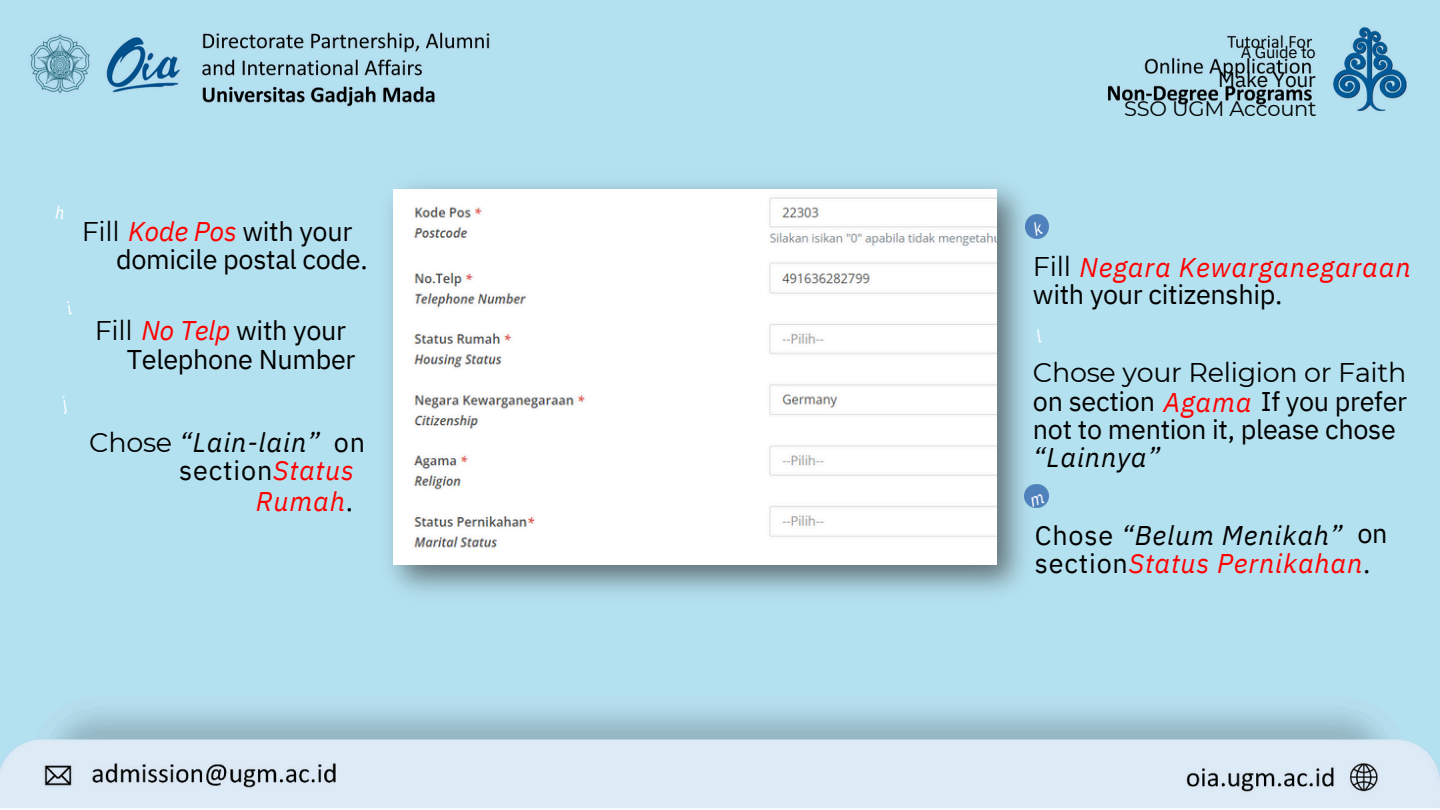
<style>
.page{position:relative;width:1440px;height:810px;background:#fff}
.page>*{position:absolute;margin:0;border:0;box-sizing:border-box;transform-origin:0 0}
.t1{font:27px "IBM Plex Sans";letter-spacing:-.01em;color:#000}
.t2{font:italic 27px "IBM Plex Sans";letter-spacing:.03em;color:#f00}
.t3{font:italic 27px "IBM Plex Sans";letter-spacing:.03em;color:#000}
.t4{font:27px "Montserrat";letter-spacing:-.01em;color:#000}
.t5{font:27px "IBM Plex Sans";letter-spacing:.03em;color:#000}
.t6{font:21px "Montserrat";letter-spacing:-.01em;color:#000}
.t7{font:21px "IBM Plex Sans";letter-spacing:-.01em;color:#000}
.t8{font:italic 18px "IBM Plex Sans Cond";color:#fff}
.t9{font:16.5px "IBM Plex Sans";letter-spacing:-.01em;color:#000}
.s1{font-family:"Montserrat"}
.s2{font-style:italic;color:#f00}
.s3{font-family:"Montserrat";font-style:normal}
.s4{font-style:normal}
.s5{font-style:normal;color:#000}
.s6{font-family:"Montserrat";font-style:normal;color:#000}
</style>
<div class="page">
<img style="left:0;top:0;width:1440px;height:808px">
<img style="left:1042px;top:215px;width:7px;height:23px">
<img style="left:370px;top:166px;width:672px;height:445px">
<img style="left:393px;top:189px;width:603px;height:376px">
<img style="left:1025px;top:484px;width:23px;height:24px">
<svg style="left:58px;top:396px;width:12px;height:18px"></svg>
<svg style="left:65px;top:301px;width:8px;height:14px"></svg>
<svg style="left:1030px;top:493px;width:14px;height:14px"></svg>
<svg style="left:1032px;top:220px;width:12px;height:16px"></svg>
<svg style="left:1035px;top:329px;width:8px;height:14px"></svg>
<h1 class="t8" style="left:55px;top:201px;width:11px">h</h1>
<p class="t1" style="left:82px;top:213px;width:272px"><span class="s1">Fill</span> <span class="s2">Kode Pos</span> with your</p>
<h1 class="t1" style="left:116px;top:241px;width:253px">domicile postal code.</h1>
<p class="t1" style="left:95px;top:313px;width:253px"><span class="s1">Fill</span> <span class="s2">No Telp</span> with your</p>
<h1 class="t1" style="left:127px;top:341px;width:230px">Telephone Number</h1>
<p class="t3" style="left:89px;top:425px;width:277px"><span class="s3">Chose</span> “Lain-lain” <span class="s4">on</span></p>
<p class="t5" style="left:179px;top:453px;width:176px">section<span class="s2">Status</span></p>
<p class="t2" style="left:256px;top:483px;width:99px">Rumah<span class="s5">.</span></p>
<p class="t9" style="left:1241px;top:42px;width:77px">A Guide to</p>
<p class="t7" style="left:1218px;top:65px;width:99px">Make Your</p>
<p class="t6" style="left:1124px;top:96px;width:194px">SSO UGM Account</p>
<p class="t2" style="left:1033px;top:249px;width:379px"><span class="s6">Fill</span> Negara Kewarganegaraan</p>
<h1 class="t1" style="left:1033px;top:276px;width:251px">with your citizenship.</h1>
<p class="t4" style="left:1033px;top:356px;width:375px">Chose your Religion or Faith</p>
<p class="t1" style="left:1033px;top:383px;width:376px">on section <span class="s2">Agama</span> If you prefer</p>
<p class="t3" style="left:1033px;top:440px;width:129px">“Lainnya”</p>
<p class="t1" style="left:1033px;top:411px;width:364px">not to mention it, please chose</p>
<p class="t3" style="left:1035px;top:518px;width:309px"><span class="s4">Chose</span> “Belum Menikah”</p>
<h1 class="t2" style="left:1035px;top:545px;width:337px"><span class="s5">section</span>Status Pernikahan<span class="s5">.</span></h1>
<h1 class="t1" style="left:1357px;top:516px;width:32px">on</h1>
</div>
